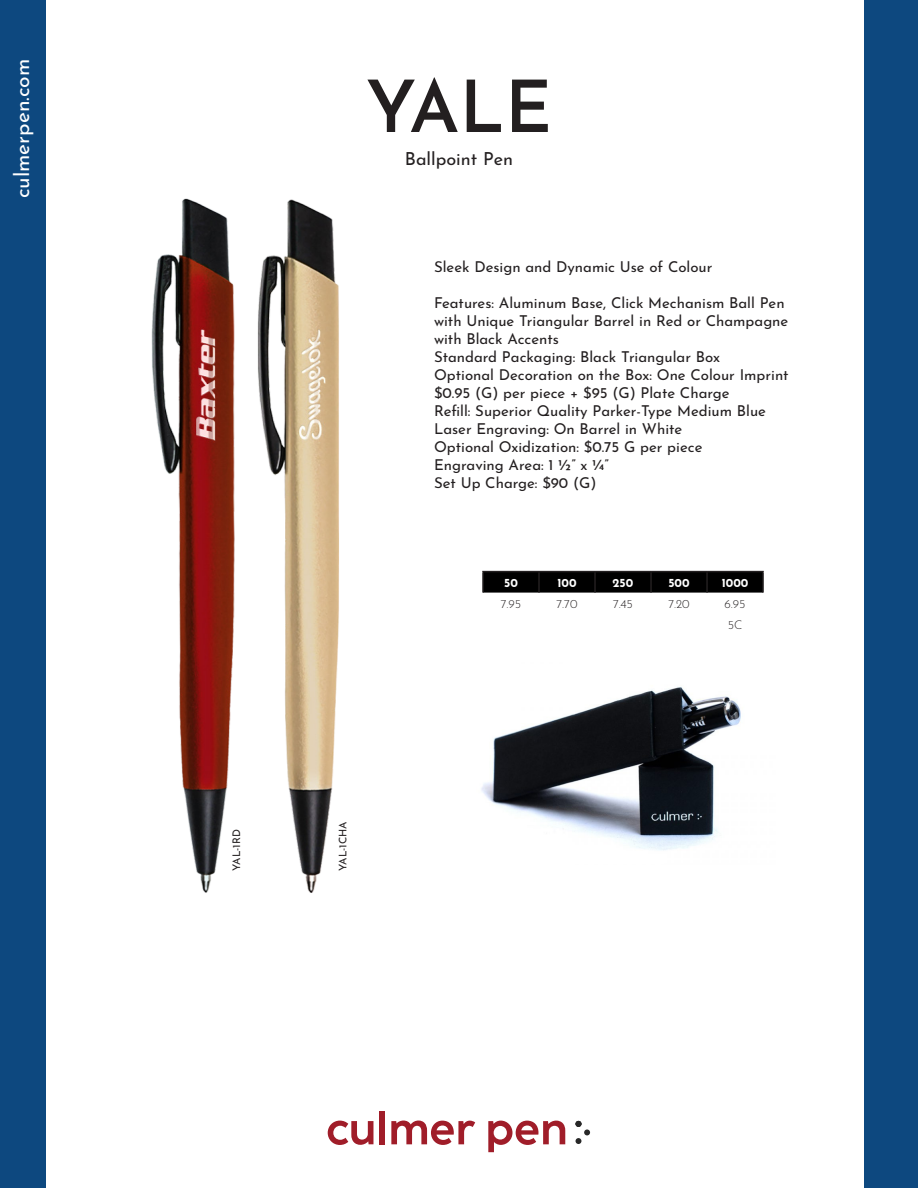
<style>
.page{position:relative;width:918px;height:1188px;background:#fff}
.page>*{position:absolute;margin:0;border:0;box-sizing:border-box;transform-origin:0 0}
.t1{font:600 72px "Josefin Sans";color:#231f20}
.t2{font:21px "Josefin Sans";color:#fff}
.t3{font:18px "Josefin Sans";color:#231f20}
.t4{font:15px/18px "Josefin Sans";color:#231f20}
.t5{font:300 12px "Josefin Sans";color:#231f20}
.t6{font:700 12px "Josefin Sans";color:#fff}
.t7{font:10.5px "Josefin Sans";color:#231f20}
</style>
<div class="page">
<div style="left:0;top:0;width:46px;height:1188px;background:#0d487f"></div>
<svg style="left:328px;top:1121px;width:45px;height:24px"></svg>
<div style="left:380px;top:1111px;width:5px;height:33px;background:#a01d29"></div>
<svg style="left:391px;top:1121px;width:84px;height:24px"></svg>
<svg style="left:488px;top:1121px;width:77px;height:31px"></svg>
<svg style="left:576px;top:1121px;width:14px;height:23px"></svg>
<div style="left:864px;top:0;width:54px;height:1188px;background:#0d487f"></div>
<img style="left:264px;top:199px;width:75px;height:694px">
<img style="left:151px;top:198px;width:113px;height:695px">
<svg style="left:484px;top:572px;width:278px;height:21px;background:#050505"></svg>
<hr style="left:482px;top:571px;width:57px;height:1px;background:#231f20">
<hr style="left:482px;top:572px;width:2px;height:21px;background:#231f20">
<hr style="left:539px;top:571px;width:56px;height:1px;background:#231f20">
<hr style="left:538px;top:572px;width:2px;height:21px;background:#231f20">
<hr style="left:595px;top:571px;width:56px;height:1px;background:#231f20">
<hr style="left:594px;top:572px;width:2px;height:21px;background:#231f20">
<hr style="left:651px;top:571px;width:56px;height:1px;background:#231f20">
<hr style="left:650px;top:572px;width:2px;height:21px;background:#231f20">
<hr style="left:707px;top:571px;width:57px;height:1px;background:#231f20">
<hr style="left:706px;top:572px;width:2px;height:21px;background:#231f20">
<hr style="left:762px;top:572px;width:2px;height:21px;background:#231f20">
<img style="left:481px;top:687px;width:260px;height:164px">
<p class="t2" style="left:4px;top:198px;width:141px;rotate:-90deg">culmerpen.com</p>
<p class="t1" style="left:366px;top:45px;width:188px">YALE</p>
<p class="t3" style="left:405px;top:144px;width:110px">Ballpoint Pen</p>
<p class="t4" style="left:434px;top:256px;width:280px">Sleek Design and Dynamic Use of Colour</p>
<p class="t4" style="left:434px;top:292px;width:356px">Features: Aluminum Base, Click Mechanism Ball Pen with Unique Triangular Barrel in Red or Champagne with Black Accents</p>
<p class="t4" style="left:434px;top:346px;width:288px">Standard Packaging: Black Triangular Box</p>
<p class="t4" style="left:434px;top:364px;width:356px">Optional Decoration on the Box: One Colour Imprint $0.95 (G) per piece + $95 (G) Plate Charge</p>
<p class="t4" style="left:434px;top:400px;width:333px">Refill: Superior Quality Parker-Type Medium Blue</p>
<p class="t4" style="left:434px;top:418px;width:250px">Laser Engraving: On Barrel in White</p>
<p class="t4" style="left:434px;top:436px;width:270px">Optional Oxidization: $0.75 G per piece</p>
<p class="t4" style="left:434px;top:454px;width:176px">Engraving Area: 1 ½” x ¼”</p>
<p class="t4" style="left:434px;top:472px;width:164px">Set Up Charge: $90 (G)</p>
<p class="t6" style="left:504px;top:572px;width:15px">50</p>
<p class="t6" style="left:557px;top:572px;width:21px">100</p>
<p class="t6" style="left:613px;top:572px;width:22px">250</p>
<p class="t6" style="left:668px;top:572px;width:23px">500</p>
<p class="t6" style="left:722px;top:572px;width:28px">1000</p>
<p class="t5" style="left:501px;top:594px;width:22px">7.95</p>
<p class="t5" style="left:557px;top:594px;width:22px">7.70</p>
<p class="t5" style="left:613px;top:594px;width:21px">7.45</p>
<p class="t5" style="left:668px;top:594px;width:23px">7.20</p>
<p class="t5" style="left:725px;top:594px;width:22px">6.95</p>
<p class="t5" style="left:728px;top:615px;width:16px">5C</p>
<p class="t7" style="left:228px;top:871px;width:43px;rotate:-90deg">YAL-1RD</p>
<p class="t7" style="left:334px;top:871px;width:51px;rotate:-90deg">YAL-1CHA</p>
</div>
